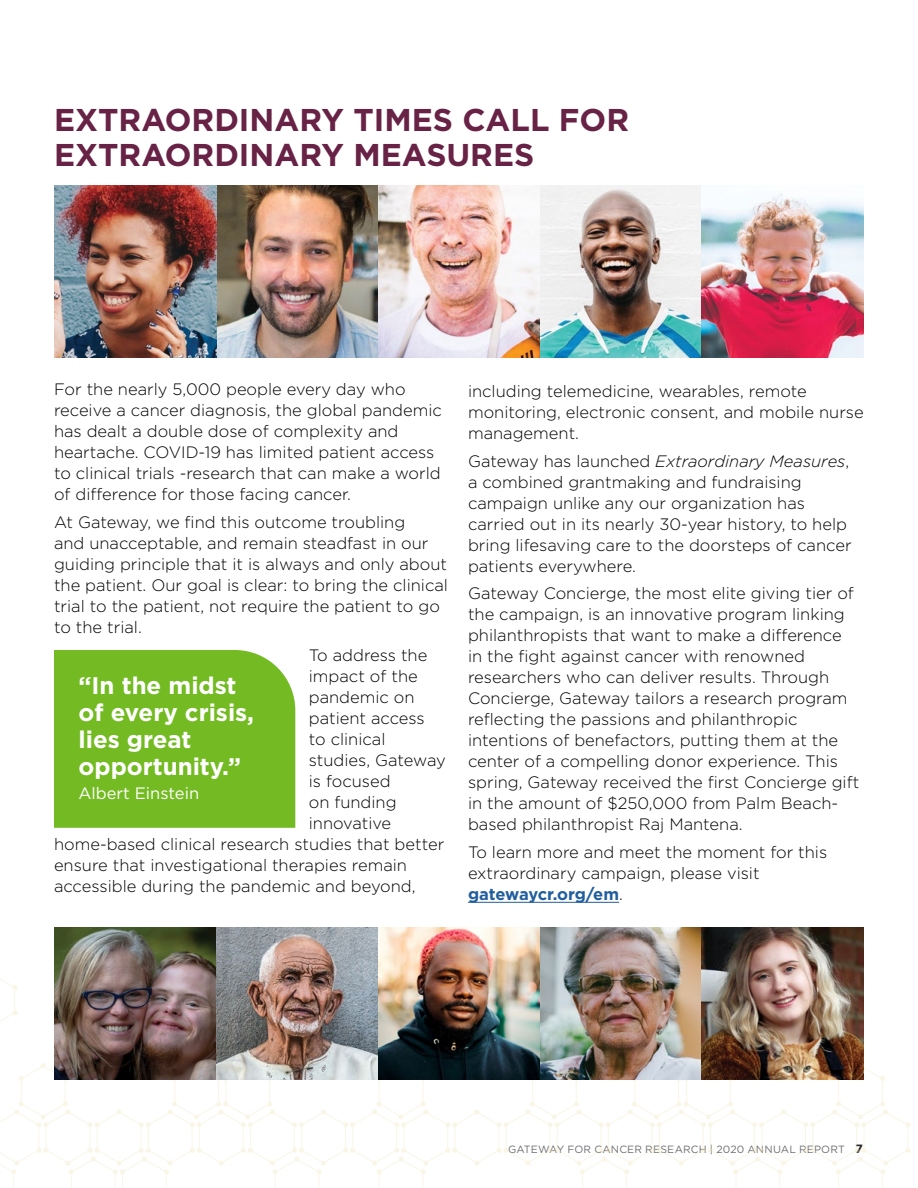
<style>
.page{position:relative;width:918px;height:1188px;background:#fff}
.page>*{position:absolute;margin:0;border:0;box-sizing:border-box;transform-origin:0 0}
.t1{font:700 31.5px/34.5px "Gotham";color:#672245}
.t2{font:700 24px/27px "Gotham";color:#fff}
.t3{font:300 16.5px/21px "Gotham";color:#000}
.t4{font:16.5px "Gotham";color:#fff}
.t5{font:10.5px "Gotham";letter-spacing:.015em;color:#6d6e71}
.s1{font-style:italic}
.s2{font-weight:700;color:#215e9e}
.s3{font-weight:700;font-size:12px;color:#292829}
</style>
<div class="page">
<svg style="left:0;top:979px;width:911px;height:209px"></svg>
<img style="left:54px;top:186px;width:810px;height:171px">
<img style="left:54px;top:927px;width:810px;height:153px">
<hr style="left:468px;top:902px;width:151px;height:1px;background:#215e9e">
<div style="left:54px;top:650px;width:241px;height:178px;background:#74bb23"></div>
<h1 class="t1" style="left:54px;top:102px;width:577px">EXTRAORDINARY TIMES CALL FOR<br>EXTRAORDINARY MEASURES</h1>
<p class="t3" style="left:54px;top:379px;width:390px">For the nearly 5,000 people every day who receive a cancer diagnosis, the global pandemic has dealt a double dose of complexity and heartache. COVID-19 has limited patient access to clinical trials -research that can make a world of difference for those facing cancer.</p>
<p class="t3" style="left:54px;top:511px;width:396px">At Gateway, we find this outcome troubling<br>and unacceptable, and remain steadfast in our guiding principle that it is always and only about the patient. Our goal is clear: to bring the clinical trial to the patient, not require the patient to go to the trial.</p>
<p class="t3" style="left:309px;top:644px;width:120px">To address the</p>
<p class="t3" style="left:309px;top:665px;width:110px">impact of the</p>
<p class="t3" style="left:309px;top:686px;width:107px">pandemic on</p>
<p class="t3" style="left:309px;top:707px;width:117px">patient access</p>
<p class="t3" style="left:309px;top:728px;width:78px">to clinical</p>
<p class="t3" style="left:309px;top:749px;width:139px">studies, Gateway</p>
<p class="t3" style="left:309px;top:770px;width:83px">is focused</p>
<p class="t3" style="left:309px;top:791px;width:89px">on funding</p>
<p class="t3" style="left:309px;top:812px;width:84px">innovative</p>
<p class="t3" style="left:54px;top:833px;width:392px">home-based clinical research studies that better</p>
<p class="t3" style="left:54px;top:854px;width:355px">ensure that investigational therapies remain</p>
<p class="t3" style="left:54px;top:875px;width:363px">accessible during the pandemic and beyond,</p>
<h2 class="t2" style="left:79px;top:672px;width:177px">“In the midst of every crisis, lies great opportunity.”</h2>
<p class="t4" style="left:79px;top:784px;width:122px">Albert Einstein</p>
<p class="t3" style="left:468px;top:380px;width:397px">including telemedicine, wearables, remote monitoring, electronic consent, and mobile nurse management.</p>
<p class="t3" style="left:468px;top:450px;width:385px">Gateway has launched <span class="s1">Extraordinary Measures</span>, a combined grantmaking and fundraising campaign unlike any our organization has carried out in its nearly 30-year history, to help bring lifesaving care to the doorsteps of cancer patients everywhere.</p>
<p class="t3" style="left:468px;top:583px;width:393px">Gateway Concierge, the most elite giving tier of the campaign, is an innovative program linking philanthropists that want to make a difference in the fight against cancer with renowned researchers who can deliver results. Through Concierge, Gateway tailors a research program reflecting the passions and philanthropic intentions of benefactors, putting them at the center of a compelling donor experience. This spring, Gateway received the first Concierge gift in the amount of $250,000 from Palm Beach&shy;based philanthropist Raj Mantena.</p>
<p class="t3" style="left:468px;top:842px;width:361px">To learn more and meet the moment for this extraordinary campaign, please visit <span class="s2">gatewaycr.org/em</span>.</p>
<p class="t5" style="left:508px;top:1143px;width:356px">GATEWAY FOR CANCER RESEARCH | 2020 ANNUAL REPORT <span class="s3">7</span></p>
</div>
